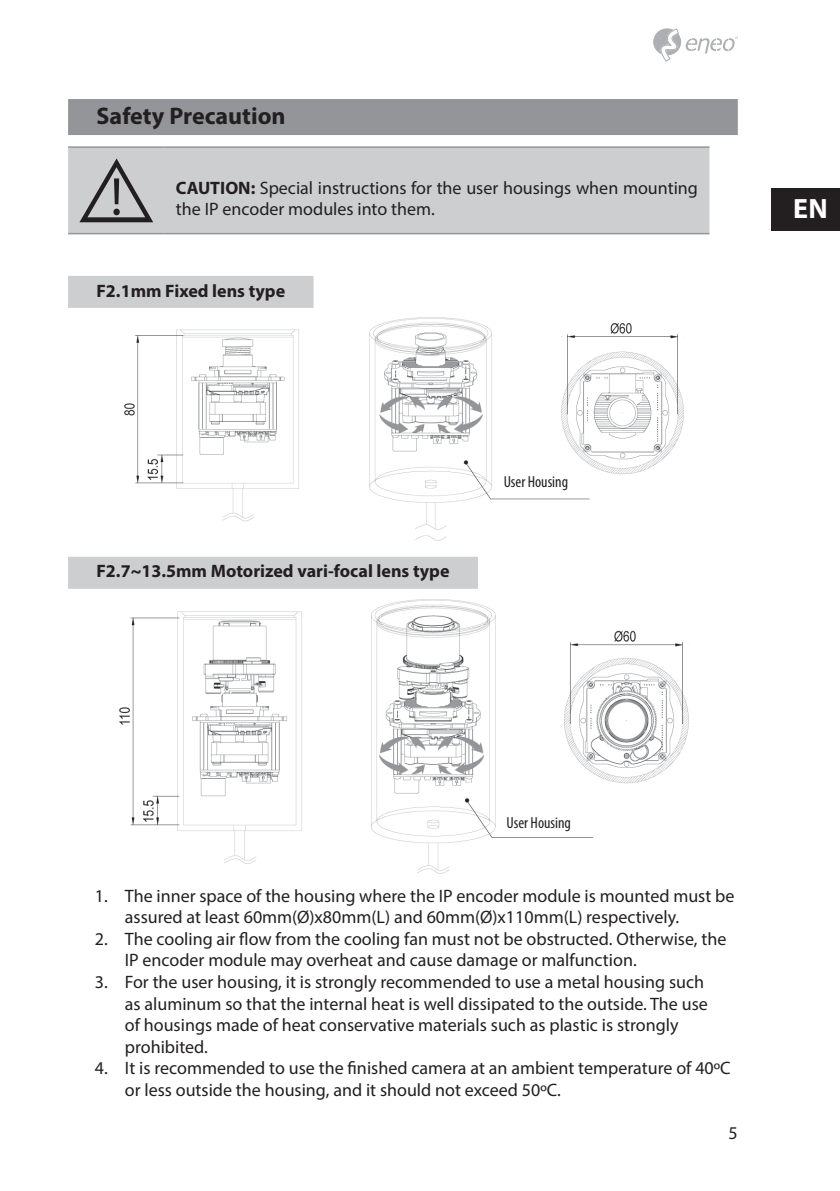
<style>
.page{position:relative;width:840px;height:1191px;background:#fff}
.page>*{position:absolute;margin:0;border:0;box-sizing:border-box;transform-origin:0 0}
.t1{font:700 28px "Myriad Pro";color:#fff}
.Überschrift_1{font:700 24px "Myriad Pro";color:#231f20}
.Hinweisbox-Text{font:18px/21.6px "Myriad Pro";color:#231f20}
.Überschrift_3{font:700 18px "Myriad Pro";color:#231f20}
.Bildbeschriftung{font:condensed 16px "Myriad Pro";color:#231f20}
.s1{font-weight:700}
</style>
<div class="page">
<svg style="left:653px;top:28px;width:84px;height:34px"></svg>
<div style="left:771px;top:188px;width:68px;height:43px;background:#231f20"></div>
<div style="left:68px;top:99px;width:669px;height:36px;background:#939598"></div>
<div style="left:68px;top:276px;width:245px;height:32px;background:#cdced0"></div>
<div style="left:68px;top:557px;width:409px;height:32px;background:#cdced0"></div>
<div style="left:68px;top:148px;width:641px;height:85px;background:#cdced0"></div>
<hr style="left:68px;top:146px;width:96px;height:2px;background:#939598">
<hr style="left:164px;top:146px;width:545px;height:2px;background:#939598">
<hr style="left:68px;top:233px;width:96px;height:1px;background:#939598">
<hr style="left:164px;top:233px;width:545px;height:1px;background:#939598">
<svg style="left:79px;top:158px;width:74px;height:64px;background:#a7a7a9"></svg>
<img style="left:124px;top:317px;width:558px;height:224px">
<img style="left:119px;top:600px;width:568px;height:273px">
<h1 class="Überschrift_1" style="left:96px;top:100px;width:190px">Safety Precaution</h1>
<p class="Hinweisbox-Text" style="left:176px;top:176px;width:523px"><span class="s1">CAUTION:</span> Special instructions for the user housings when mounting the IP encoder modules into them.</p>
<h3 class="Überschrift_3" style="left:96px;top:279px;width:190px">F2.1mm Fixed lens type</h3>
<h3 class="Überschrift_3" style="left:96px;top:559px;width:354px">F2.7~13.5mm Motorized vari-focal lens type</h3>
<p class="Bildbeschriftung" style="left:503px;top:472px;width:66px">User Housing</p>
<h1 class="t1" style="left:792px;top:190px;width:36px">EN</h1>
<p class="Bildbeschriftung" style="left:506px;top:813px;width:66px">User Housing</p>
<p class="Hinweisbox-Text" style="left:125px;top:884px;width:610px;text-indent:-30px">1. The inner space of the housing where the IP encoder module is mounted must be assured at least 60mm(Ø)x80mm(L) and 60mm(Ø)x110mm(L) respectively.</p>
<p class="Hinweisbox-Text" style="left:125px;top:927px;width:602px;text-indent:-30px">2. The cooling air flow from the cooling fan must not be obstructed. Otherwise, the<br>IP encoder module may overheat and cause damage or malfunction.</p>
<p class="Hinweisbox-Text" style="left:125px;top:971px;width:584px;text-indent:-30px">3. For the user housing, it is strongly recommended to use a metal housing such as aluminum so that the internal heat is well dissipated to the outside. The use of housings made of heat conservative materials such as plastic is strongly prohibited.</p>
<p class="Hinweisbox-Text" style="left:125px;top:1057px;width:607px;text-indent:-30px">4. It is recommended to use the finished camera at an ambient temperature of 40ºC or less outside the housing, and it should not exceed 50ºC.</p>
<p class="Hinweisbox-Text" style="left:728px;top:1122px;width:11px">5</p>
</div>
